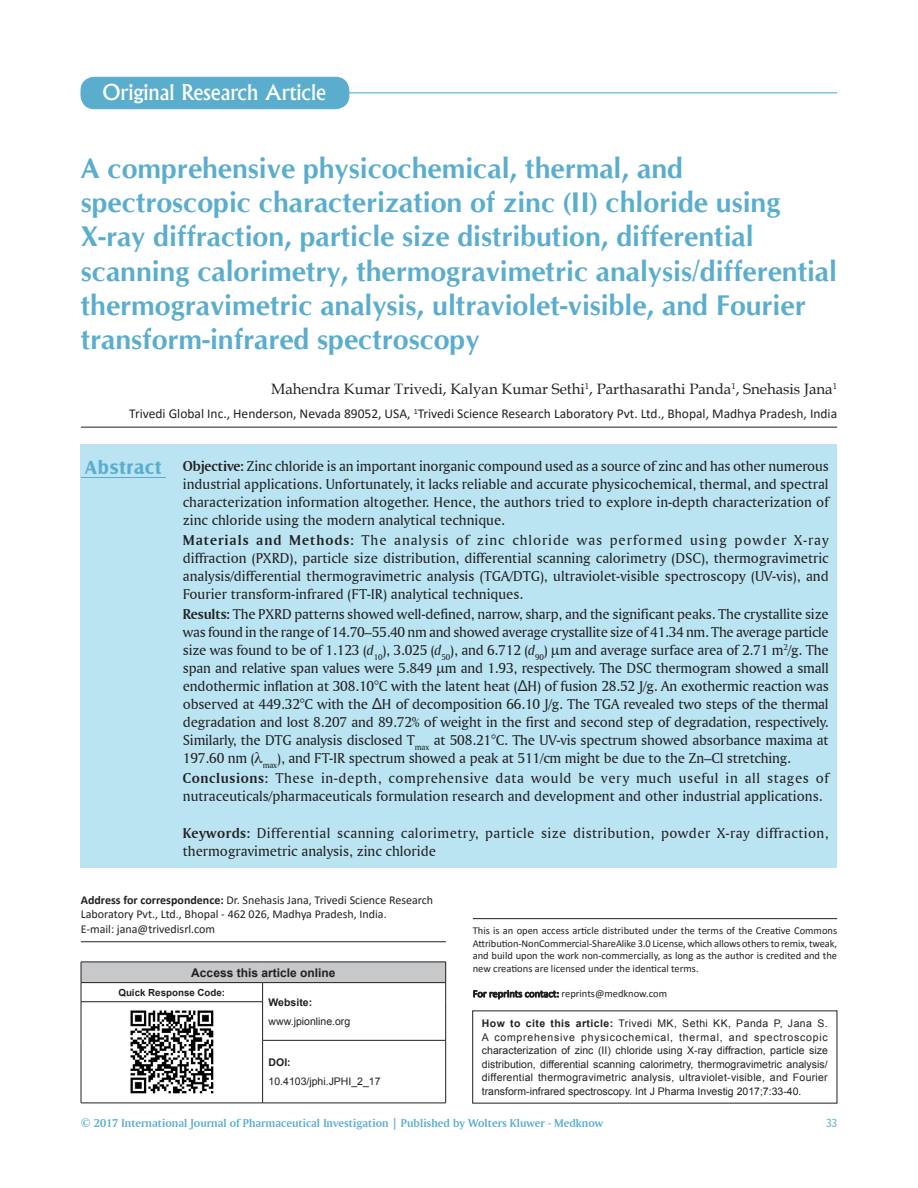
<style>
.page{position:relative;width:918px;height:1188px;background:#fff}
.page>*{position:absolute;margin:0;border:0;box-sizing:border-box;transform-origin:0 0}
.AT{font:700 28.5px/34.2px "CG Omega";color:#5aadcd}
.AH{font:500 21px "Albertus";color:#fff}
.ABSH{font:700 19.5px "Castle T";letter-spacing:.04em;color:#5aadcd}
.ABS{font:15px/18px "Amerigo BT Roman A";color:#231f20;text-align:justify}
.KWD{font:15px/18px "Amerigo BT Roman A";letter-spacing:.03em;color:#231f20}
.AU{font:15px "Book Antiqua";color:#231f20}
.AFF{font:13.5px "Calibri";color:#231f20}
.ADD{font:12px/14.4px "Calibri";color:#231f20}
.t1{font:12px "Amerigo BT Bold A";color:#5aadcd}
.AAO{font:700 12px "Arial";color:#231f20}
.t2{font:12px "Bell Centennial BT Address";color:#5aadcd}
.SRC{font:10.5px/13.5px "Arial";color:#231f20;text-align:justify}
.Reprint{font:10.5px/12.6px "Calibri";color:#231f20;text-align:justify}
.WEB{font:10.5px "Arial";color:#231f20}
.WEB-2{font:700 10.5px "Arial";color:#231f20}
.QRC{font:700 9.75px "Arial";color:#231f20}
.s1{font-family:"Amerigo BT Bold A"}
.s2{font-family:"Amerigo BT Italic A"}
.s3{font-weight:700}
</style>
<div class="page">
<hr style="left:81px;top:427px;width:756px;height:1px;background:#231f20">
<div style="left:81px;top:444px;width:756px;height:423px;background:#bae4f2"></div>
<hr style="left:81px;top:477px;width:85px;height:1px;background:#5aadcd">
<hr style="left:81px;top:941px;width:365px;height:1px;background:#231f20">
<hr style="left:473px;top:918px;width:364px;height:1px;background:#231f20">
<svg style="left:473px;top:990px;width:86px;height:9px"></svg>
<div style="left:81px;top:962px;width:365px;height:21px;background:#c7c8ca"></div>
<hr style="left:445px;top:1002px;width:1px;height:38px;background:#231f20">
<hr style="left:81px;top:1001px;width:182px;height:1px;background:#231f20">
<hr style="left:81px;top:1002px;width:1px;height:38px;background:#231f20">
<hr style="left:81px;top:1040px;width:1px;height:63px;background:#231f20">
<hr style="left:81px;top:1103px;width:182px;height:1px;background:#231f20">
<hr style="left:262px;top:1040px;width:184px;height:1px;background:#231f20">
<hr style="left:445px;top:1041px;width:1px;height:62px;background:#231f20">
<hr style="left:263px;top:1103px;width:183px;height:1px;background:#231f20">
<svg style="left:262px;top:983px;width:1px;height:19px"></svg>
<hr style="left:262px;top:1002px;width:1px;height:38px;background:#231f20">
<hr style="left:262px;top:1041px;width:1px;height:62px;background:#231f20">
<hr style="left:81px;top:962px;width:182px;height:1px;background:#231f20">
<svg style="left:81px;top:962px;width:1px;height:40px"></svg>
<hr style="left:263px;top:962px;width:183px;height:1px;background:#231f20">
<svg style="left:445px;top:962px;width:1px;height:40px"></svg>
<hr style="left:81px;top:982px;width:182px;height:1px;background:#231f20">
<hr style="left:263px;top:982px;width:183px;height:1px;background:#231f20">
<img style="left:130px;top:1010px;width:84px;height:84px">
<hr style="left:261px;top:92px;width:576px;height:1px;background:#5aadcd">
<div style="left:81px;top:77px;width:268px;height:32px;background:#5aadcd;border-radius:14px"></div>
<div style="left:81px;top:77px;width:268px;height:32px;border:1px solid #5aadcd;border-radius:14px"></div>
<p class="AH" style="left:102px;top:80px;width:225px">Original Research Article</p>
<p class="AT" style="left:81px;top:151px;width:758px">A comprehensive physicochemical, thermal, and spectroscopic characterization of zinc (II) chloride using X‑ray diffraction, particle size distribution, differential scanning calorimetry, thermogravimetric analysis/differential thermogravimetric analysis, ultraviolet‑visible, and Fourier transform‑infrared spectroscopy</p>
<p class="AU" style="left:271px;top:378px;width:567px">Mahendra Kumar Trivedi, Kalyan Kumar Sethi<sup>1</sup>, Parthasarathi Panda<sup>1</sup>, Snehasis Jana<sup>1</sup></p>
<p class="AFF" style="left:129px;top:404px;width:709px">Trivedi Global Inc., Henderson, Nevada 89052, USA, <sup>1</sup>Trivedi Science Research Laboratory Pvt. Ltd., Bhopal, Madhya Pradesh, India</p>
<p class="ABS" style="left:183px;top:456px;width:647px"><span class="s1">Objective:</span> Zinc chloride is an important inorganic compound used as a source of zinc and has other numerous industrial applications. Unfortunately, it lacks reliable and accurate physicochemical, thermal, and spectral characterization information altogether. Hence, the authors tried to explore in‑depth characterization of zinc chloride using the modern analytical technique.</p>
<p class="ABS" style="left:183px;top:530px;width:647px"><span class="s1">Materials and Methods:</span> The analysis of zinc chloride was performed using powder X‑ray diffraction (PXRD), particle size distribution, differential scanning calorimetry (DSC), thermogravimetric analysis/differential thermogravimetric analysis (TGA/DTG), ultraviolet‑visible spectroscopy (UV‑vis), and Fourier transform‑infrared (FT‑IR) analytical techniques.</p>
<p class="ABS" style="left:183px;top:604px;width:647px"><span class="s1">Results:</span> The PXRD patterns showed well‑defined, narrow, sharp, and the significant peaks. The crystallite size was found in the range of 14.70–55.40 nm and showed average crystallite size of 41.34 nm. The average particle size was found to be of 1.123 (<span class="s2">d</span><sub>10</sub>), 3.025 (<span class="s2">d</span><sub>50</sub>), and 6.712 (<span class="s2">d</span><sub>90</sub>) m and average surface area of 2.71 m<sup>2</sup>/g. The span and relative span values were 5.849 m and 1.93, respectively. The DSC thermogram showed a small endothermic inflation at 308.10°C with the latent heat (∆H) of fusion 28.52 J/g. An exothermic reaction was observed at 449.32°C with the ∆H of decomposition 66.10 J/g. The TGA revealed two steps of the thermal degradation and lost 8.207 and 89.72% of weight in the first and second step of degradation, respectively.<br>Similarly, the DTG analysis disclosed T<sub>max</sub> at 508.21°C. The UV‑vis spectrum showed absorbance maxima at 197.60 nm ( <sub>max</sub>), and FT‑IR spectrum showed a peak at 511/cm might be due to the Zn–Cl stretching.</p>
<p class="ABS" style="left:183px;top:769px;width:647px"><span class="s1">Conclusions:</span> These in‑depth, comprehensive data would be very much useful in all stages of nutraceuticals/pharmaceuticals formulation research and development and other industrial applications.</p>
<p class="KWD" style="left:183px;top:824px;width:647px"><span class="s1">Keywords:</span> Differential scanning calorimetry, particle size distribution, powder X‑ray diffraction, thermogravimetric analysis, zinc chloride</p>
<p class="ABSH" style="left:85px;top:456px;width:78px">Abstract</p>
<p class="ADD" style="left:81px;top:893px;width:354px"><span class="s3">Address for correspondence:</span> Dr. Snehasis Jana, Trivedi Science Research<br>Laboratory Pvt., Ltd., Bhopal ‑ 462 026, Madhya Pradesh, India.<br>E‑mail: jana@trivedisrl.com</p>
<p class="AAO" style="left:191px;top:965px;width:146px">Access this article online</p>
<p class="QRC" style="left:118px;top:986px;width:108px">Quick Response Code:</p>
<p class="WEB-2" style="left:269px;top:995px;width:45px">Website:</p>
<p class="WEB" style="left:269px;top:1014px;width:83px">www.jpionline.org</p>
<p class="WEB-2" style="left:269px;top:1056px;width:24px">DOI:</p>
<p class="WEB" style="left:269px;top:1074px;width:114px">10.4103/jphi.JPHI_2_17</p>
<p class="Reprint" style="left:473px;top:924px;width:366px">This is an open access article distributed under the terms of the Creative Commons Attribution‑NonCommercial‑ShareAlike 3.0 License, which allows others to remix, tweak, and build upon the work non‑commercially, as long as the author is credited and the new creations are licensed under the identical terms.</p>
<p class="Reprint" style="left:473px;top:987px;width:196px">For reprints contact: reprints@medknow.com</p>
<p class="SRC" style="left:482px;top:1017px;width:348px"><span class="s3">How to cite this article:</span> Trivedi MK, Sethi KK, Panda P, Jana S.<br>A comprehensive physicochemical, thermal, and spectroscopic characterization of zinc (II) chloride using X-ray diffraction, particle size distribution, differential scanning calorimetry, thermogravimetric analysis/ differential thermogravimetric analysis, ultraviolet-visible, and Fourier transform-infrared spectroscopy. Int J Pharma Investig 2017;7:33-40.</p>
<p class="t1" style="left:81px;top:1116px;width:524px">© 2017 International Journal of Pharmaceutical Investigation | Published by Wolters Kluwer - Medknow</p>
<p class="t2" style="left:827px;top:1116px;width:12px">33</p>
</div>
